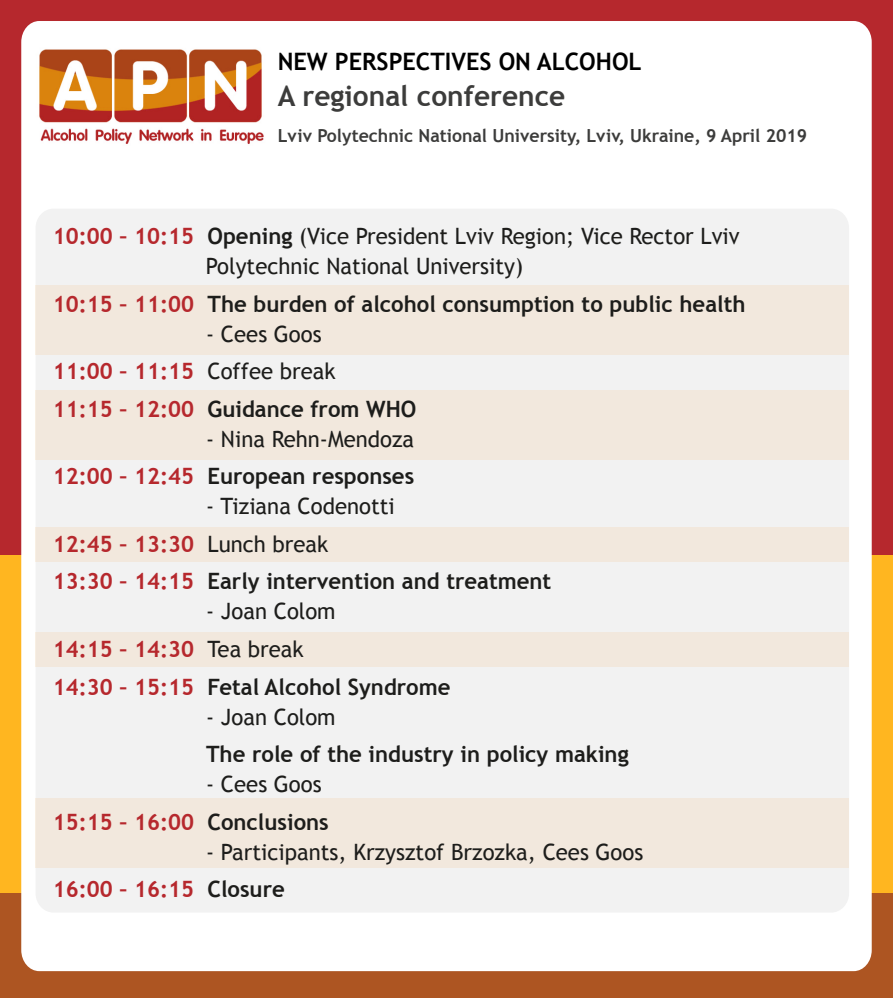
<style>
.page{position:relative;width:893px;height:998px;background:#fff}
.page>*{position:absolute;margin:0;border:0;box-sizing:border-box;transform-origin:0 0}
.t1{font:700 28.5px "Trebuchet MS";color:#3c3c3b}
.t2{font:700 24px "Trebuchet MS";color:#000}
.t3{font:22.5px/37.5px "Trebuchet MS";color:#1d1d1b}
.t4{font:700 22.5px/37.5px "Trebuchet MS";color:#1d1d1b}
.t5{font:700 22.5px/37.5px "Trebuchet MS";color:#b6282d}
.t6{font:700 18px "Trebuchet MS";color:#3c3c3b}
.s1{font-weight:700;color:#b6282d}
.s2{font-weight:700}
.s3{color:#b6282d}
.s4{font-weight:400;color:#1d1d1b}
.s5{color:#1d1d1b}
.s6{font-weight:400}
</style>
<div class="page">
<div style="left:0;top:0;width:893px;height:822px;background:#b6282d"></div>
<div style="left:0;top:555px;width:893px;height:342px;background:#ffb620"></div>
<div style="left:0;top:893px;width:893px;height:104px;background:#ad5522"></div>
<div style="left:21px;top:21px;width:851px;height:949px;background:#fff"></div>
<img style="left:29px;top:36px;width:245px;height:110px">
<div style="left:36px;top:209px;width:813px;height:703px;background:#f2f2f2;border-radius:19px"></div>
<div style="left:36px;top:285px;width:813px;height:69px;background:#f2e8dd"></div>
<div style="left:36px;top:390px;width:813px;height:69px;background:#f2e8dd"></div>
<div style="left:36px;top:526px;width:813px;height:35px;background:#f2e8dd"></div>
<div style="left:36px;top:632px;width:813px;height:34px;background:#f2e8dd"></div>
<div style="left:36px;top:798px;width:813px;height:69px;background:#f2e8dd"></div>
<p class="t2" style="left:278px;top:47px;width:365px">NEW PERSPECTIVES ON ALCOHOL</p>
<p class="t1" style="left:278px;top:78px;width:289px">A regional conference</p>
<p class="t6" style="left:278px;top:124px;width:531px">Lviv Polytechnic National University, Lviv, Ukraine, 9 April 2019</p>
<p class="t3" style="left:206px;top:221px;width:535px;line-height:30px;text-indent:-153px"><span class="s1">10:00 – 10:15</span> <span class="s2">Opening</span> (Vice President Lviv Region; Vice Rector Lviv<br>Polytechnic National University)</p>
<p class="t4" style="left:53px;top:285px;width:694px"><span class="s3">10:15 – 11:00</span> The burden of alcohol consumption to public health</p>
<p class="t5" style="left:53px;top:315px;width:365px;text-indent:153px"><span class="s4">- Cees Goos<br></span>11:00 – 11:15 <span class="s4">Coffee break<br></span>11:15 – 12:00 <span class="s5">Guidance from WHO</span></p>
<p class="t3" style="left:53px;top:420px;width:363px;text-align:right">- Nina Rehn-Mendoza<br><span class="s1">12:00 – 12:45</span> <span class="s2">European responses</span></p>
<p class="t4" style="left:53px;top:487px;width:500px;text-indent:153px"><span class="s6">- Tiziana Codenotti<br></span><span class="s3">12:45 – 13:30</span> <span class="s6">Lunch break<br></span><span class="s3">13:30 – 14:15</span> Early intervention and treatment</p>
<p class="t5" style="left:53px;top:592px;width:399px;text-indent:153px"><span class="s4">- Joan Colom<br></span>14:15 – 14:30 <span class="s4">Tea break<br></span>14:30 – 15:15 <span class="s5">Fetal Alcohol Syndrome</span></p>
<p class="t3" style="left:206px;top:698px;width:131px">- Joan Colom</p>
<p class="t4" style="left:206px;top:735px;width:424px">The role of the industry in policy making</p>
<p class="t5" style="left:53px;top:765px;width:278px;text-indent:153px"><span class="s4">- Cees Goos<br></span>15:15 – 16:00 <span class="s5">Conclusions</span></p>
<p class="t3" style="left:53px;top:833px;width:592px;text-indent:153px">- Participants, Krzysztof Brzozka, Cees Goos<br><span class="s1">16:00 – 16:15</span> <span class="s2">Closure</span></p>
</div>
